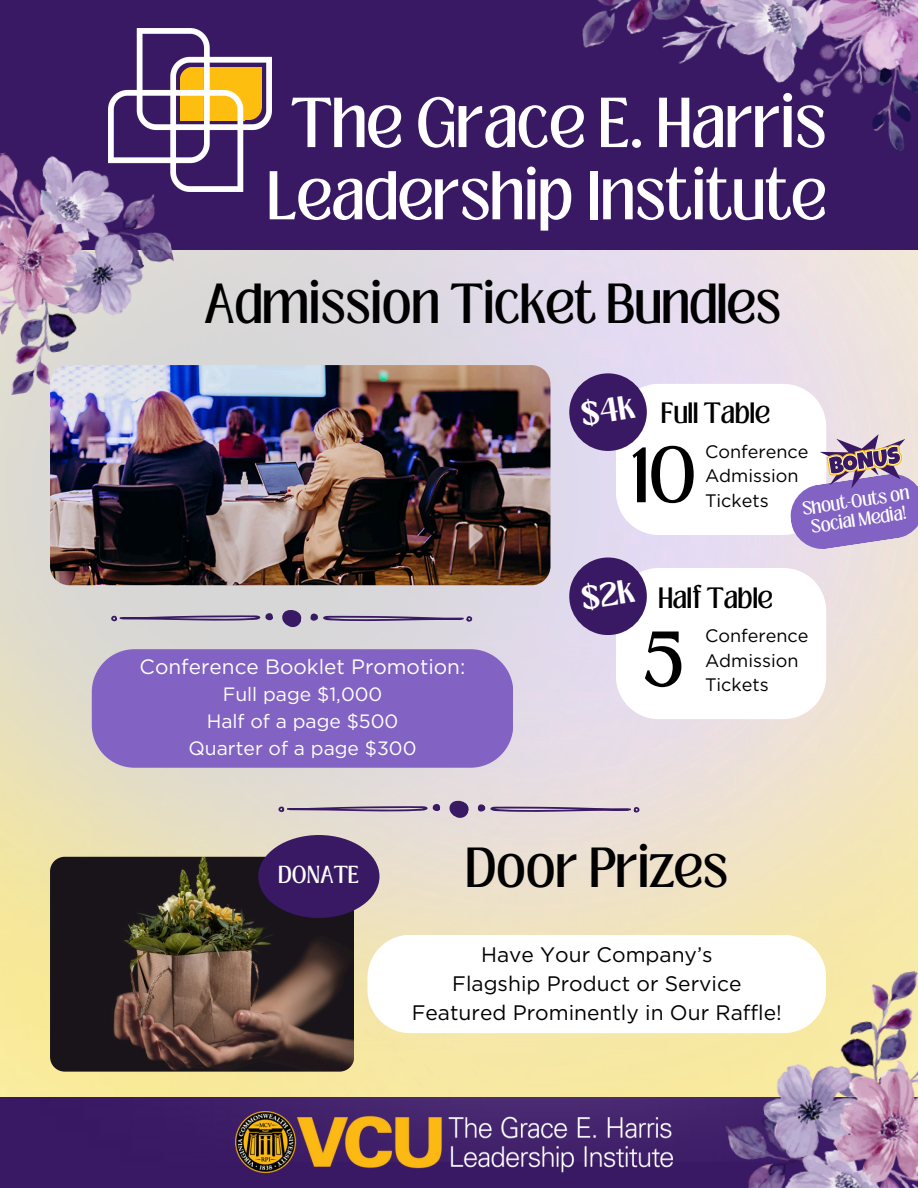
<style>
.page{position:relative;width:918px;height:1188px;background:#fff}
.page>*{position:absolute;margin:0;border:0;box-sizing:border-box;transform-origin:0 0}
.t1{font:60.15px "Loubag";color:#000}
.t2{font:54.15px "Loubag";color:#fff}
.t3{font:52.8px "Loubag";color:#fff}
.t4{font:43.35px "Loubag";color:#000}
.t5{font:22.5px "Loubag";color:#000}
.t6{font:21px/29.2px "Gotham";color:#000;text-align:center}
.t7{font:20.85px "Gotham";color:#fff}
.t8{font:19.35px/27px "Gotham";color:#fff;text-align:center}
.t9{font:18.9px "Loubag";color:#fff}
.t10{font:18px/24.8px "Gotham";color:#000}
.t11{font:14.4px/19.2px "Loubag";color:#fff;text-align:center}
</style>
<div class="page">
<div style="left:0;top:1098px;width:918px;height:90px;background:#3a1964"></div>
<img style="left:0;top:249px;width:918px;height:871px">
<img style="left:0;top:249px;width:792px;height:807px">
<img style="left:707px;top:966px;width:211px;height:222px">
<div style="left:0;top:0;width:918px;height:249px;background:#3a1964"></div>
<img style="left:0;top:152px;width:191px;height:248px">
<img style="left:582px;top:0;width:336px;height:151px">
<img style="left:108px;top:28px;width:164px;height:163px">
<img style="left:50px;top:857px;width:304px;height:215px;border-radius:15px">
<div style="left:258px;top:835px;width:121px;height:83px;background:#3a1964;border-radius:50%"></div>
<div style="left:368px;top:935px;width:458px;height:98px;background:#fff;border-radius:43px"></div>
<svg style="left:278px;top:804px;width:162px;height:8px"></svg>
<svg style="left:449px;top:796px;width:191px;height:23px;background:#c8bac7"></svg>
<img style="left:50px;top:365px;width:500px;height:220px">
<div style="left:569px;top:557px;width:78px;height:78px;background:#3a1964;border-radius:50%"></div>
<div style="left:569px;top:373px;width:78px;height:78px;background:#3a1964;border-radius:50%"></div>
<div style="left:92px;top:649px;width:421px;height:119px;background:#8262c2;border-radius:43px"></div>
<img style="left:235px;top:1112px;width:438px;height:60px">
<svg style="left:111px;top:613px;width:162px;height:9px"></svg>
<svg style="left:281px;top:605px;width:191px;height:23px;background:#bdb5c6"></svg>
<svg style="left:580px;top:568px;width:246px;height:151px"></svg>
<svg style="left:580px;top:384px;width:338px;height:167px"></svg>
<h3 class="t2" style="left:291px;top:79px;width:537px">The Grace E. Harris</h3>
<h3 class="t3" style="left:267px;top:153px;width:560px">Leadership Institute</h3>
<p class="t4" style="left:204px;top:269px;width:578px">Admission Ticket Bundles</p>
<h4 class="t7" style="left:140px;top:654px;width:327px">Conference Booklet Promotion:</h4>
<h4 class="t8" style="left:189px;top:681px;width:229px">Full page $1,000<br>Half of a page $500<br>Quarter of a page $300</h4>
<h4 class="t5" style="left:661px;top:395px;width:110px">Full Table</h4>
<p class="t1" style="left:630px;top:427px;width:68px">10</p>
<p class="t10" style="left:705px;top:439px;width:105px">Conference<br>Admission<br>Tickets</p>
<h6 class="t11" style="left:801px;top:500px;width:109px;rotate:-9deg">Shout-Outs on<br>Social Media!</h6>
<h5 class="t5" style="left:658px;top:579px;width:116px">Half Table</h5>
<h2 class="t1" style="left:642px;top:611px;width:44px">5</h2>
<h2 class="t10" style="left:705px;top:623px;width:105px">Conference<br>Admission<br>Tickets</h2>
<h3 class="t9" style="left:279px;top:860px;width:82px">DONATE</h3>
<p class="t4" style="left:466px;top:833px;width:263px">Door Prizes</p>
<h4 class="t6" style="left:412px;top:939px;width:372px">Have Your Company’s<br>Flagship Product or Service<br>Featured Prominently in Our Raffle!</h4>
</div>
